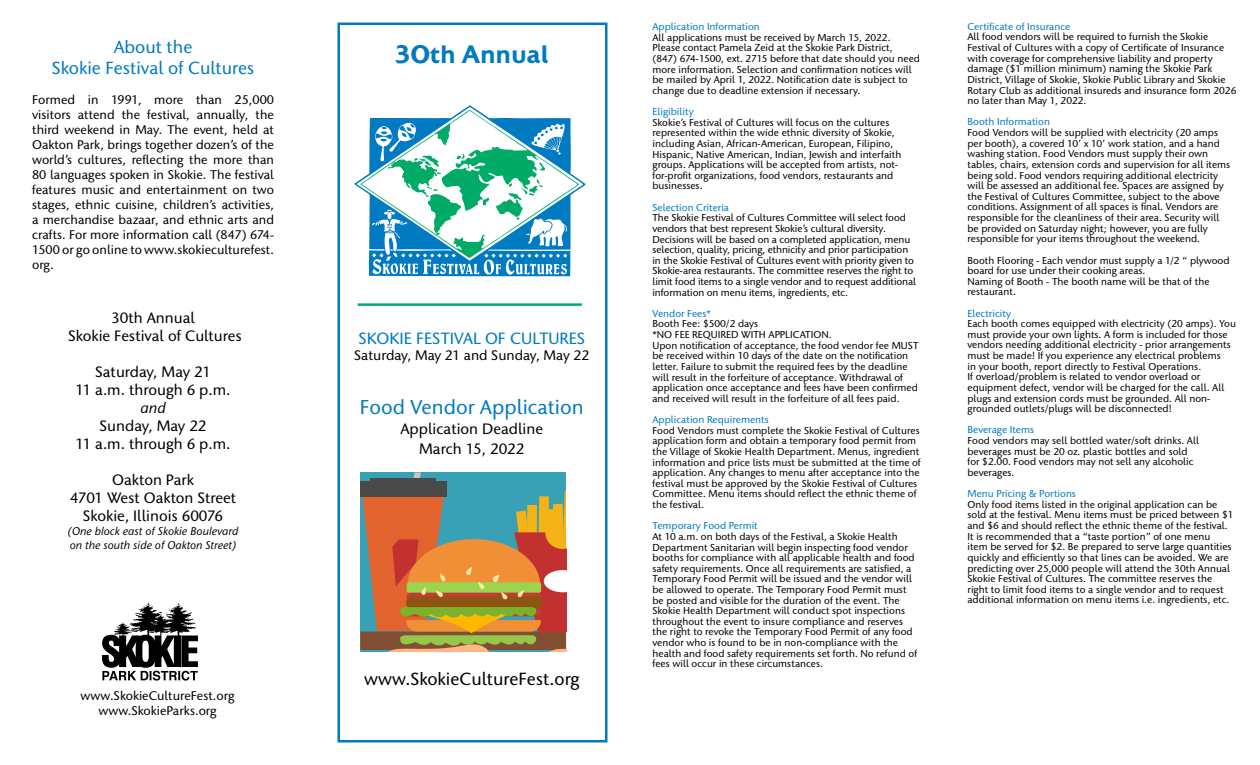
<style>
.page{position:relative;width:1260px;height:765px;background:#fff}
.page>*{position:absolute;margin:0;border:0;box-sizing:border-box;transform-origin:0 0}
.t1{font:700 26.25px "Colosseum";color:#007ac2}
.t2{font:500 20px "Stone Humanist ITC Std";color:#007ac2}
.t3{font:500 17.5px/21px "Stone Humanist ITC Std";color:#007ac2;text-align:center}
.t4{font:500 17.5px "Stone Humanist ITC Std";color:#000}
.t5{font:500 16.25px "Stone Humanist ITC Std";color:#007ac2}
.t6{font:500 15px/18px "Stone Humanist ITC Std";color:#000;text-align:center}
.t7{font:italic 500 15px "Stone Humanist ITC Std";color:#000}
.t8{font:500 13.75px "Stone Humanist ITC Std";color:#000}
.t9{font:500 12.5px/15px "Stone Humanist ITC Std";color:#000;text-align:center}
.t10{font:italic 500 11.25px/13.8px "Stone Humanist ITC Std";color:#000}
.t11{font:500 10px/10.6px "Stone Humanist ITC Std";color:#000}
.t12{font:500 10px "Stone Humanist ITC Std";color:#007ac2}
</style>
<div class="page">
<div style="left:338px;top:22px;width:270px;height:720px;border:2px solid #007ac2"></div>
<hr style="left:358px;top:303px;width:224px;height:3px;background:#00ab67">
<svg style="left:102px;top:603px;width:96px;height:78px"></svg>
<svg style="left:354px;top:105px;width:232px;height:171px"></svg>
<svg style="left:360px;top:110px;width:219px;height:163px"></svg>
<div style="left:360px;top:473px;width:206px;height:179px;background:#38a1b5"></div>
<svg style="left:413px;top:473px;width:8px;height:5px"></svg>
<div style="left:360px;top:482px;width:87px;height:15px;background:#4a4a4a"></div>
<div style="left:371px;top:478px;width:65px;height:7px;background:#4a4a4a"></div>
<svg style="left:360px;top:491px;width:206px;height:161px"></svg>
<h3 class="t3" style="left:52px;top:37px;width:204px">About the<br>Skokie Festival of Cultures</h3>
<p class="t9" style="left:32px;top:93px;width:243px;text-align:justify">Formed in 1991, more than 25,000 visitors attend the festival, annually, the third weekend in May. The event, held at Oakton Park, brings together dozen’s of the world’s cultures, reflecting the more than 80 languages spoken in Skokie. The festival features music and entertainment on two stages, ethnic cuisine, children’s activities, a merchandise bazaar, and ethnic arts and crafts. For more information call (847) 674- 1500 or go online to www.skokieculturefest. org.</p>
<h3 class="t6" style="left:68px;top:309px;width:175px">30th Annual<br>Skokie Festival of Cultures</h3>
<h3 class="t6" style="left:76px;top:363px;width:156px">Saturday, May 21<br>11 a.m. through 6 p.m.</h3>
<h3 class="t7" style="left:140px;top:399px;width:27px">and</h3>
<h3 class="t6" style="left:76px;top:417px;width:156px">Sunday, May 22<br>11 a.m. through 6 p.m.</h3>
<h3 class="t6" style="left:70px;top:471px;width:168px">Oakton Park<br>4701 West Oakton Street<br>Skokie, Illinois 60076</h3>
<p class="t10" style="left:68px;top:524px;width:172px">(One block east of Skokie Boulevard on the south side of Oakton Street)</p>
<p class="t9" style="left:81px;top:688px;width:155px">www.SkokieCultureFest.org www.SkokieParks.org</p>
<h1 class="t1" style="left:395px;top:40px;width:156px">30th Annual</h1>
<h3 class="t5" style="left:358px;top:328px;width:228px">SKOKIE FESTIVAL OF CULTURES</h3>
<h3 class="t8" style="left:354px;top:347px;width:237px">Saturday, May 21 and Sunday, May 22</h3>
<h2 class="t2" style="left:360px;top:395px;width:225px">Food Vendor Application</h2>
<h3 class="t6" style="left:400px;top:419px;width:144px;line-height:20px">Application Deadline<br>March 15, 2022</h3>
<h3 class="t4" style="left:364px;top:669px;width:217px">www.SkokieCultureFest.org</h3>
<p class="t12" style="left:652px;top:21px;width:109px">Application Information</p>
<p class="t11" style="left:652px;top:32px;width:269px">All applications must be received by March 15, 2022.<br>Please contact Pamela Zeid at the Skokie Park District,<br>(847) 674-1500, ext. 2715 before that date should you need more information. Selection and confirmation notices will be mailed by April 1, 2022. Notification date is subject to change due to deadline extension if necessary.</p>
<p class="t12" style="left:652px;top:105px;width:43px">Eligibility</p>
<p class="t11" style="left:652px;top:117px;width:251px">Skokie’s Festival of Cultures will focus on the cultures represented within the wide ethnic diversity of Skokie, including Asian, African-American, European, Filipino, Hispanic, Native American, Indian, Jewish and interfaith groups. Applications will be accepted from artists, not&shy;for-profit organizations, food vendors, restaurants and businesses.</p>
<p class="t12" style="left:652px;top:201px;width:78px">Selection Criteria</p>
<p class="t11" style="left:652px;top:213px;width:265px">The Skokie Festival of Cultures Committee will select food vendors that best represent Skokie’s cultural diversity.<br>Decisions will be based on a completed application, menu selection, quality, pricing, ethnicity and prior participation in the Skokie Festival of Cultures event with priority given to Skokie-area restaurants. The committee reserves the right to limit food items to a single vendor and to request additional information on menu items, ingredients, etc.</p>
<p class="t12" style="left:652px;top:307px;width:60px">Vendor Fees*</p>
<p class="t11" style="left:652px;top:319px;width:268px">Booth Fee: $500/2 days<br>*NO FEE REQUIRED WITH APPLICATION.<br>Upon notification of acceptance, the food vendor fee MUST be received within 10 days of the date on the notification letter. Failure to submit the required fees by the deadline will result in the forfeiture of acceptance. Withdrawal of application once acceptance and fees have been confirmed and received will result in the forfeiture of all fees paid.</p>
<p class="t12" style="left:652px;top:414px;width:118px">Application Requirements</p>
<p class="t11" style="left:652px;top:425px;width:270px">Food Vendors must complete the Skokie Festival of Cultures application form and obtain a temporary food permit from the Village of Skokie Health Department. Menus, ingredient information and price lists must be submitted at the time of application. Any changes to menu after acceptance into the festival must be approved by the Skokie Festival of Cultures Committee. Menu items should reflect the ethnic theme of the festival.</p>
<p class="t12" style="left:652px;top:520px;width:107px">Temporary Food Permit</p>
<p class="t11" style="left:652px;top:531px;width:266px">At 10 a.m. on both days of the Festival, a Skokie Health Department Sanitarian will begin inspecting food vendor booths for compliance with all applicable health and food safety requirements. Once all requirements are satisfied, a Temporary Food Permit will be issued and the vendor will be allowed to operate. The Temporary Food Permit must be posted and visible for the duration of the event. The Skokie Health Department will conduct spot inspections throughout the event to insure compliance and reserves the right to revoke the Temporary Food Permit of any food vendor who is found to be in non-compliance with the health and food safety requirements set forth. No refund of fees will occur in these circumstances.</p>
<p class="t12" style="left:968px;top:20px;width:104px">Certificate of Insurance</p>
<p class="t11" style="left:968px;top:32px;width:270px">All food vendors will be required to furnish the Skokie Festival of Cultures with a copy of Certificate of Insurance with coverage for comprehensive liability and property damage ($1 million minimum) naming the Skokie Park District, Village of Skokie, Skokie Public Library and Skokie Rotary Club as additional insureds and insurance form 2026 no later than May 1, 2022.</p>
<p class="t12" style="left:968px;top:116px;width:84px">Booth Information</p>
<p class="t11" style="left:968px;top:127px;width:264px">Food Vendors will be supplied with electricity (20 amps per booth), a covered 10’ x 10’ work station, and a hand washing station. Food Vendors must supply their own tables, chairs, extension cords and supervision for all items being sold. Food vendors requiring additional electricity will be assessed an additional fee. Spaces are assigned by the Festival of Cultures Committee, subject to the above conditions. Assignment of all spaces is final. Vendors are responsible for the cleanliness of their area. Security will be provided on Saturday night; however, you are fully responsible for your items throughout the weekend.</p>
<p class="t11" style="left:968px;top:255px;width:264px">Booth Flooring - Each vendor must supply a 1/2 “ plywood board for use under their cooking areas.<br>Naming of Booth - The booth name will be that of the restaurant.</p>
<p class="t12" style="left:968px;top:307px;width:45px">Electricity</p>
<p class="t11" style="left:968px;top:319px;width:270px">Each booth comes equipped with electricity (20 amps). You must provide your own lights. A form is included for those vendors needing additional electricity - prior arrangements must be made! If you experience any electrical problems<br>in your booth, report directly to Festival Operations.<br>If overload/problem is related to vendor overload or equipment defect, vendor will be charged for the call. All plugs and extension cords must be grounded. All non&shy;grounded outlets/plugs will be disconnected!</p>
<p class="t12" style="left:968px;top:424px;width:68px">Beverage Items</p>
<p class="t11" style="left:968px;top:435px;width:233px">Food vendors may sell bottled water/soft drinks. All beverages must be 20 oz. plastic bottles and sold for $2.00. Food vendors may not sell any alcoholic beverages.</p>
<p class="t12" style="left:968px;top:488px;width:110px">Menu Pricing &amp; Portions</p>
<p class="t11" style="left:968px;top:499px;width:268px">Only food items listed in the original application can be sold at the festival. Menu items must be priced between $1 and $6 and should reflect the ethnic theme of the festival.<br>It is recommended that a “taste portion” of one menu<br>item be served for $2. Be prepared to serve large quantities quickly and efficiently so that lines can be avoided. We are predicting over 25,000 people will attend the 30th Annual Skokie Festival of Cultures. The committee reserves the right to limit food items to a single vendor and to request additional information on menu items i.e. ingredients, etc.</p>
</div>
